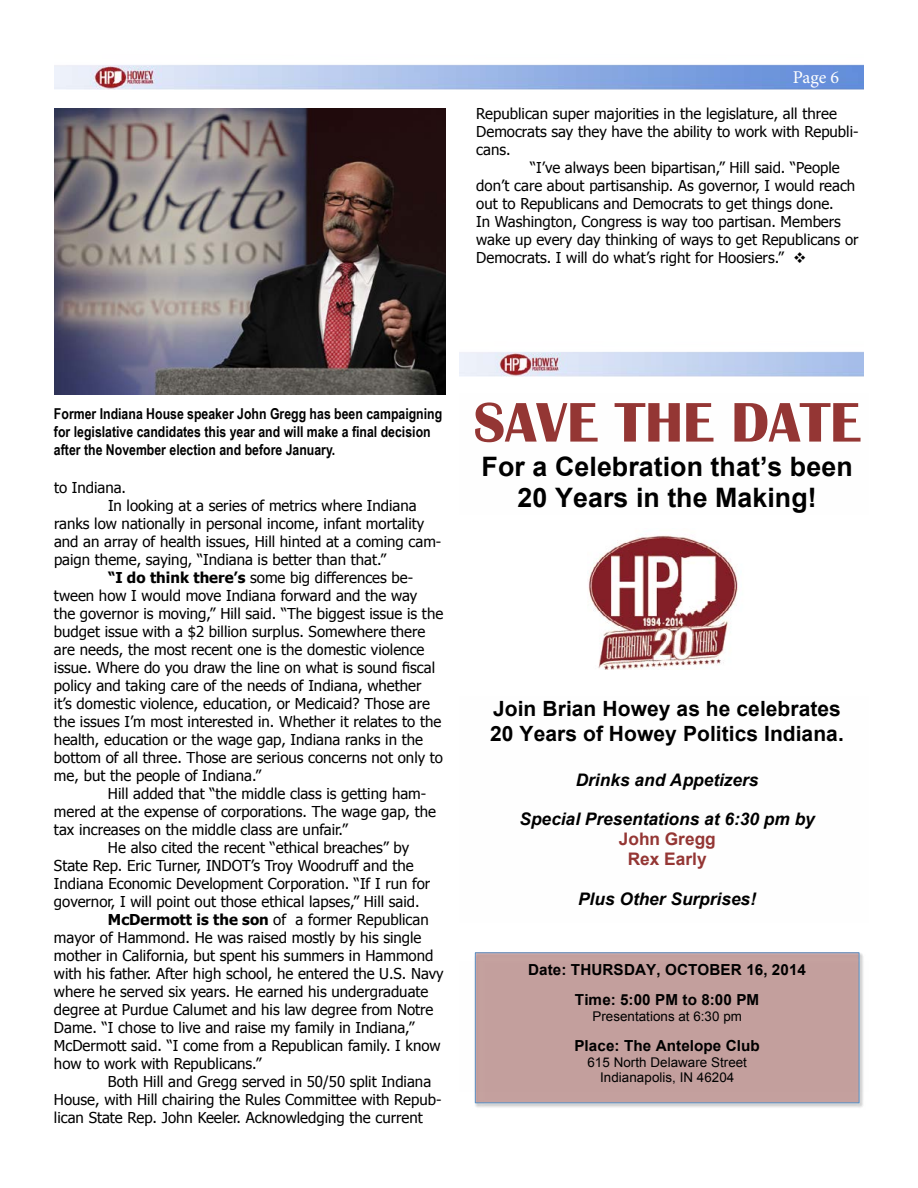
<style>
.page{position:relative;width:918px;height:1188px;background:#fff}
.page>*{position:absolute;margin:0;border:0;box-sizing:border-box;transform-origin:0 0}
.t1{font:700 57.75px "Britannic";color:#943634}
.t2{font:700 26.85px/30.9px "Arial";letter-spacing:.005em;color:#000;text-align:center}
.t3{font:700 21px/24.3px "Arial";letter-spacing:.005em;color:#000}
.t4{font:18px "Minion Pro";color:#fff}
.t5{font:italic 700 17.25px "Arial";color:#000}
.t6{font:700 17.25px/20.1px "Arial";color:#943634;text-align:center}
.t7{font:700 15.3px/30px "Arial";letter-spacing:.005em;color:#000;text-align:center}
.t8{font:15px/18px "Tahoma";color:#000}
.t9{font:700 15px/18px "Arial Narrow";color:#000}
.t10{font:13.35px/15.5px "Arial";color:#000;text-align:center}
.s1{font-weight:700}
</style>
<div class="page">
<img style="left:54px;top:64px;width:810px;height:26px">
<img style="left:54px;top:108px;width:392px;height:286px">
<img style="left:474px;top:952px;width:389px;height:156px">
<div style="left:475px;top:953px;width:384px;height:150px;background:#c4a09e"></div>
<div style="left:475px;top:952px;width:384px;height:151px;border:1px solid #5b92c7"></div>
<img style="left:588px;top:535px;width:150px;height:135px">
<img style="left:474px;top:961px;width:389px;height:131px">
<img style="left:459px;top:351px;width:405px;height:26px">
<p class="t4" style="left:793px;top:65px;width:48px">Page 6</p>
<p class="t8" style="left:476px;top:104px;width:384px">Republican super majorities in the legislature, all three<br>Democrats say they have the ability to work with Republi&shy;cans.</p>
<p class="t8" style="left:476px;top:158px;width:384px;text-indent:54px">“I’ve always been bipartisan,” Hill said. “People don’t care about partisanship. As governor, I would reach out to Republicans and Democrats to get things done.<br>In Washington, Congress is way too partisan. Members wake up every day thinking of ways to get Republicans or Democrats. I will do what’s right for Hoosiers.” ❖</p>
<p class="t9" style="left:54px;top:404px;width:390px">Former Indiana House speaker John Gregg has been campaigning for legislative candidates this year and will make a final decision after the November election and before January.</p>
<p class="t8" style="left:54px;top:478px;width:74px">to Indiana.</p>
<p class="t8" style="left:108px;top:496px;width:310px">In looking at a series of metrics where Indiana</p>
<p class="t8" style="left:54px;top:514px;width:372px">ranks low nationally in personal income, infant mortality</p>
<p class="t8" style="left:54px;top:532px;width:389px">and an array of health issues, Hill hinted at a coming cam-</p>
<p class="t8" style="left:54px;top:550px;width:334px">paign theme, saying, “Indiana is better than that.”</p>
<p class="t8" style="left:108px;top:568px;width:307px"><span class="s1">“I do think there’s</span> some big differences be-</p>
<p class="t8" style="left:54px;top:586px;width:365px">tween how I would move Indiana forward and the way</p>
<p class="t8" style="left:54px;top:604px;width:391px">the governor is moving,” Hill said. “The biggest issue is the</p>
<p class="t8" style="left:54px;top:622px;width:373px">budget issue with a $2 billion surplus. Somewhere there</p>
<p class="t8" style="left:54px;top:640px;width:372px">are needs, the most recent one is the domestic violence</p>
<p class="t8" style="left:54px;top:658px;width:383px">issue. Where do you draw the line on what is sound fiscal</p>
<p class="t8" style="left:54px;top:676px;width:369px">policy and taking care of the needs of Indiana, whether</p>
<p class="t8" style="left:54px;top:694px;width:377px">it’s domestic violence, education, or Medicaid? Those are</p>
<p class="t8" style="left:54px;top:712px;width:389px">the issues I’m most interested in. Whether it relates to the</p>
<p class="t8" style="left:54px;top:730px;width:371px">health, education or the wage gap, Indiana ranks in the</p>
<p class="t8" style="left:54px;top:748px;width:391px">bottom of all three. Those are serious concerns not only to</p>
<p class="t8" style="left:54px;top:766px;width:209px">me, but the people of Indiana.”</p>
<p class="t8" style="left:108px;top:784px;width:320px">Hill added that “the middle class is getting ham-</p>
<p class="t8" style="left:54px;top:802px;width:384px">mered at the expense of corporations. The wage gap, the</p>
<p class="t8" style="left:54px;top:820px;width:295px">tax increases on the middle class are unfair.”</p>
<p class="t8" style="left:108px;top:838px;width:303px">He also cited the recent “ethical breaches” by</p>
<p class="t8" style="left:54px;top:856px;width:361px">State Rep. Eric Turner, INDOT’s Troy Woodruff and the</p>
<p class="t8" style="left:54px;top:874px;width:378px">Indiana Economic Development Corporation. “If I run for</p>
<p class="t8" style="left:54px;top:892px;width:367px">governor, I will point out those ethical lapses,” Hill said.</p>
<p class="t8" style="left:108px;top:910px;width:322px"><span class="s1">McDermott is the son</span> of a former Republican</p>
<p class="t8" style="left:54px;top:928px;width:369px">mayor of Hammond. He was raised mostly by his single</p>
<p class="t8" style="left:54px;top:946px;width:381px">mother in California, but spent his summers in Hammond</p>
<p class="t8" style="left:54px;top:964px;width:391px">with his father. After high school, he entered the U.S. Navy</p>
<p class="t8" style="left:54px;top:982px;width:376px">where he served six years. He earned his undergraduate</p>
<p class="t8" style="left:54px;top:1000px;width:381px">degree at Purdue Calumet and his law degree from Notre</p>
<p class="t8" style="left:54px;top:1018px;width:362px">Dame. “I chose to live and raise my family in Indiana,”</p>
<p class="t8" style="left:54px;top:1036px;width:388px">McDermott said. “I come from a Republican family. I know</p>
<p class="t8" style="left:54px;top:1054px;width:209px">how to work with Republicans.”</p>
<p class="t8" style="left:108px;top:1072px;width:325px">Both Hill and Gregg served in 50/50 split Indiana</p>
<p class="t8" style="left:54px;top:1090px;width:389px">House, with Hill chairing the Rules Committee with Repub-</p>
<p class="t8" style="left:54px;top:1108px;width:370px">lican State Rep. John Keeler. Acknowledging the current</p>
<h1 class="t1" style="left:474px;top:390px;width:389px">SAVE THE DATE</h1>
<h2 class="t2" style="left:482px;top:452px;width:373px">For a Celebration that’s been<br>20 Years in the Making!</h2>
<h3 class="t3" style="left:490px;top:698px;width:355px">Join Brian Howey as he celebrates<br>20 Years of Howey Politics Indiana.</h3>
<p class="t5" style="left:576px;top:768px;width:184px">Drinks and Appetizers</p>
<p class="t5" style="left:519px;top:808px;width:297px">Special Presentations at 6:30 pm by</p>
<p class="t6" style="left:619px;top:830px;width:99px">John Gregg<br>Rex Early</p>
<p class="t5" style="left:578px;top:887px;width:179px">Plus Other Surprises!</p>
<p class="t7" style="left:528px;top:955px;width:279px">Date: THURSDAY, OCTOBER 16, 2014<br>Time: 5:00 PM to 8:00 PM</p>
<p class="t10" style="left:592px;top:1009px;width:151px">Presentations at 6:30 pm</p>
<p class="t7" style="left:574px;top:1031px;width:187px">Place: The Antelope Club</p>
<p class="t10" style="left:588px;top:1054px;width:161px">615 North Delaware Street<br>Indianapolis, IN 46204</p>
</div>
